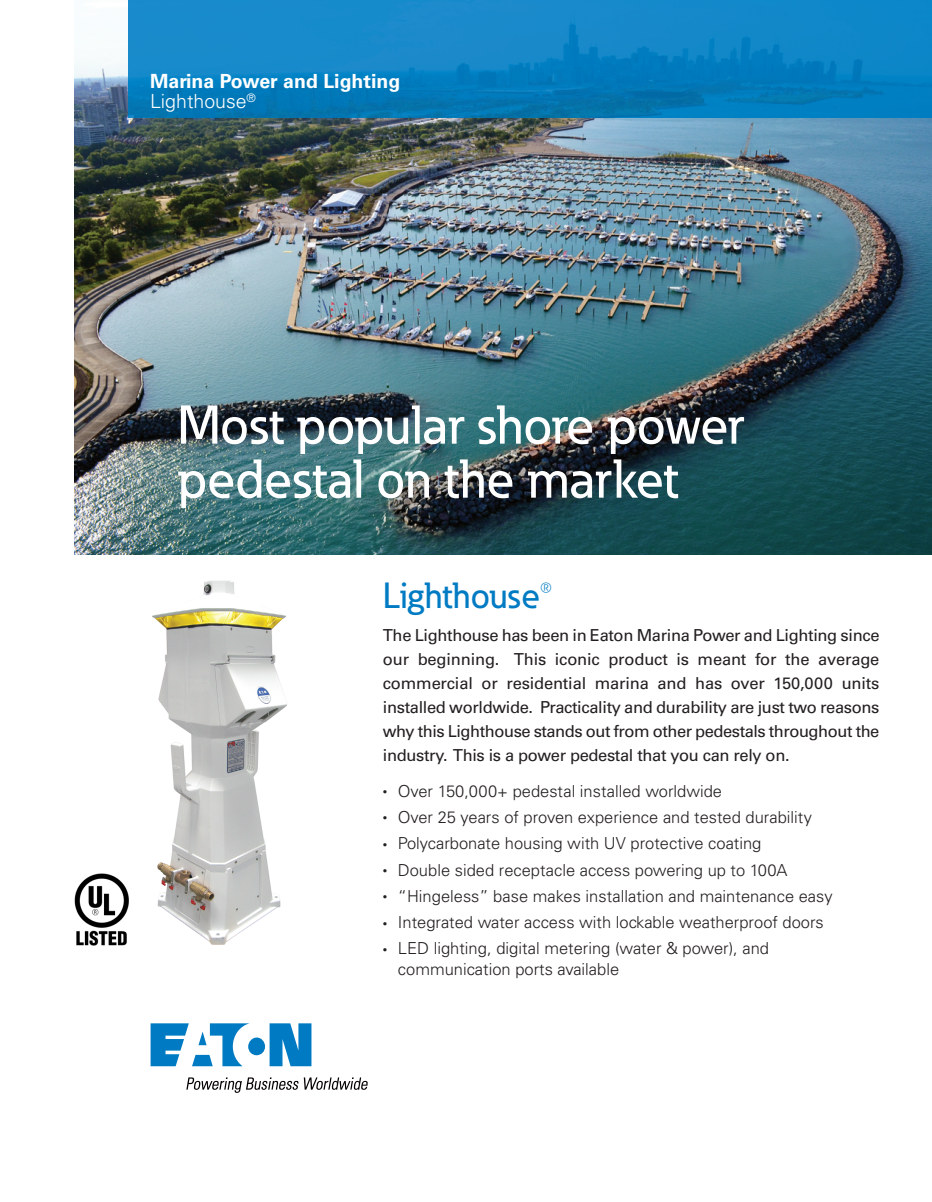
<style>
.page{position:relative;width:932px;height:1202px;background:#fff}
.page>*{position:absolute;margin:0;border:0;box-sizing:border-box;transform-origin:0 0}
.t1{font:500 54px/54px "Eaton";color:#fff}
.t2{font:500 36px "Eaton";color:#007bc3}
.t3{font:700 19.5px/19.5px "Univers LT Std";color:#fff}
.t4{font:300 16.5px/20.2px "Univers LT Std";color:#231f20}
.t5{font:16.5px/24px "Univers LT Std";letter-spacing:-.02em;color:#231f20;text-align:justify}
.s1{font-weight:300}
.s2{font-size:9px}
</style>
<div class="page">
<img style="left:74px;top:0;width:858px;height:554px">
<img style="left:129px;top:0;width:803px;height:117px">
<svg style="left:150px;top:1023px;width:161px;height:43px"></svg>
<svg style="left:186px;top:1077px;width:112px;height:15px"></svg>
<svg style="left:304px;top:1077px;width:63px;height:12px"></svg>
<img style="left:152px;top:580px;width:135px;height:364px">
<img style="left:74px;top:873px;width:55px;height:73px">
<p class="t3" style="left:150px;top:74px;width:252px">Marina Power and Lighting<br><span class="s1">Lighthouse</span><sup>®</sup></p>
<h1 class="t1" style="left:177px;top:403px;width:568px">Most popular shore power pedestal on the market</h1>
<h2 class="t2" style="left:383px;top:583px;width:172px">Lighthouse®</h2>
<p class="t5" style="left:383px;top:625px;width:498px">The Lighthouse has been in Eaton Marina Power and Lighting since our beginning. This iconic product is meant for the average commercial or residential marina and has over 150,000 units installed worldwide. Practicality and durability are just two reasons why this Lighthouse stands out from other pedestals throughout the industry. This is a power pedestal that you can rely on.</p>
<p class="t4" style="left:383px;top:782px;width:341px"><span class="s2">•</span> Over 150,000+ pedestal installed worldwide</p>
<p class="t4" style="left:383px;top:808px;width:430px"><span class="s2">•</span> Over 25 years of proven experience and tested durability</p>
<p class="t4" style="left:383px;top:834px;width:380px"><span class="s2">•</span> Polycarbonate housing with UV protective coating</p>
<p class="t4" style="left:383px;top:861px;width:406px"><span class="s2">•</span> Double sided receptacle access powering up to 100A</p>
<p class="t4" style="left:383px;top:887px;width:451px"><span class="s2">•</span> “Hingeless” base makes installation and maintenance easy</p>
<p class="t4" style="left:383px;top:913px;width:442px"><span class="s2">•</span> Integrated water access with lockable weatherproof doors</p>
<p class="t4" style="left:398px;top:940px;width:372px;text-indent:-15px"><span class="s2">•</span> LED lighting, digital metering (water &amp; power), and communication ports available</p>
</div>
